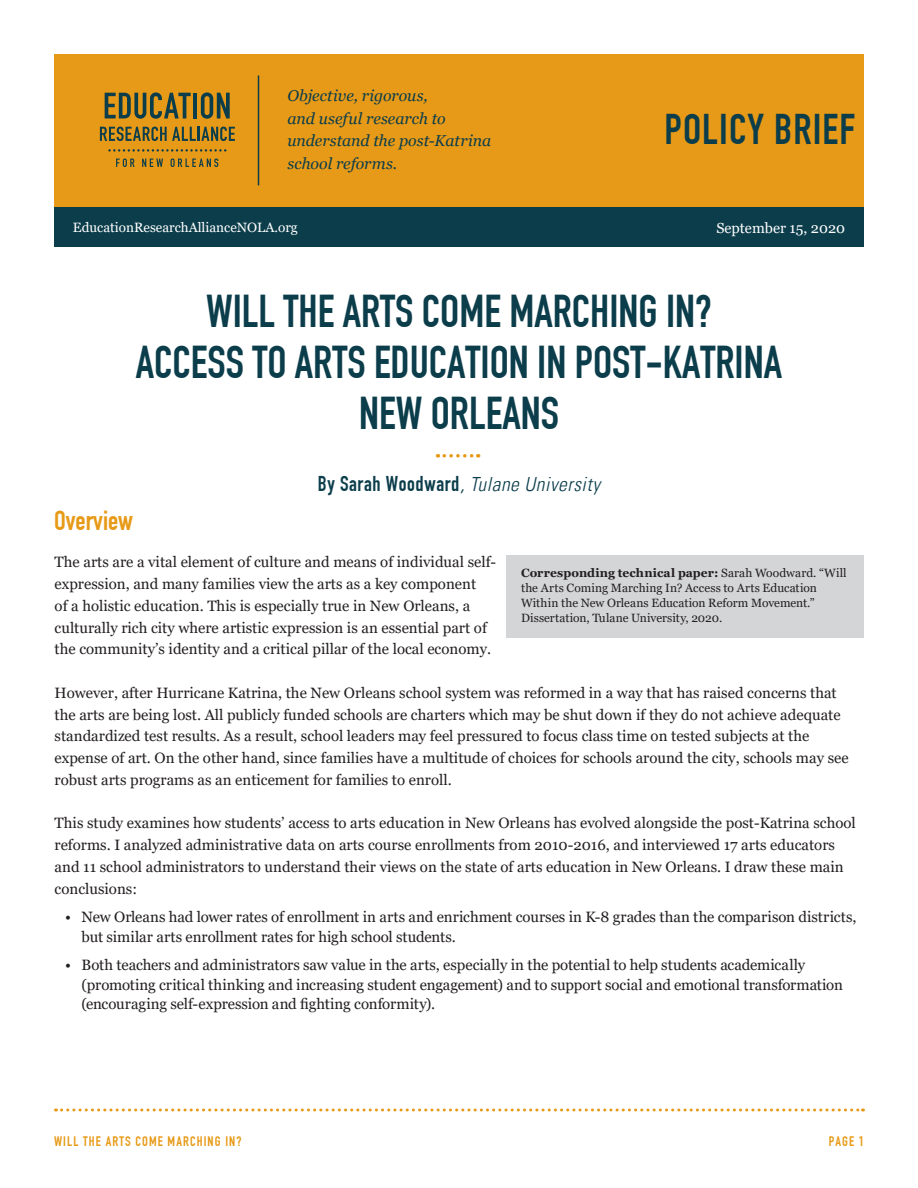
<style>
.page{position:relative;width:918px;height:1188px;background:#fff}
.page>*{position:absolute;margin:0;border:0;box-sizing:border-box;transform-origin:0 0}
.Brief_Title{font:45px/51px "DIN Engschrift";color:#0b3d4b;text-align:center}
.t1{font:42px "DIN Engschrift";letter-spacing:.025em;color:#0b3d4b}
.Body_Heading_2{font:27px "DIN Engschrift";color:#e79a17}
.Authors_Name__Title{font:italic 300 condensed 19.5px "Univers LT";letter-spacing:.03em;color:#0b3d4b}
.t2{font:italic 15.75px "Georgia";color:#0b3d4b}
.t3{font:15px/21.8px "Georgia";color:#231f20}
.Masthead_URL___Date{font:14.55px "Georgia";color:#fff}
.Masthead_URL___Date-2{font:13.5px "Georgia";color:#fff}
.t4{font:13.5px "DIN Engschrift";letter-spacing:.08em;color:#e79a17}
.Box_Body{font:12px/15px "Georgia";letter-spacing:.005em;color:#231f20}
.s1{font-family:"DIN Engschrift";font-weight:400;font-style:normal;font-stretch:normal;font-size:21px}
.s2{font-size:21px}
.s3{font-weight:700}
</style>
<div class="page">
<svg style="left:56px;top:1108px;width:807px;height:4px"></svg>
<svg style="left:444px;top:454px;width:35px;height:4px"></svg>
<div style="left:54px;top:54px;width:810px;height:153px;background:#e79a17"></div>
<svg style="left:105px;top:92px;width:86px;height:27px"></svg>
<hr style="left:194px;top:93px;width:3px;height:25px;background:#0b3d4b">
<svg style="left:201px;top:92px;width:29px;height:27px"></svg>
<svg style="left:100px;top:127px;width:135px;height:14px"></svg>
<svg style="left:116px;top:158px;width:19px;height:9px"></svg>
<svg style="left:142px;top:159px;width:21px;height:8px"></svg>
<svg style="left:171px;top:158px;width:47px;height:9px"></svg>
<svg style="left:108px;top:149px;width:118px;height:3px"></svg>
<div style="left:54px;top:207px;width:810px;height:40px;background:#0b3d4b"></div>
<hr style="left:258px;top:76px;width:1px;height:109px;background:#0b3d4b">
<div style="left:506px;top:556px;width:358px;height:82px;background:#d4d5d7"></div>
<p class="t2" style="left:287px;top:86px;width:142px">Objective, rigorous,</p>
<p class="t2" style="left:287px;top:108px;width:160px">and useful research to</p>
<p class="t2" style="left:287px;top:131px;width:205px">understand the post-Katrina</p>
<p class="t2" style="left:287px;top:153px;width:111px">school reforms.</p>
<p class="t1" style="left:665px;top:105px;width:192px">POLICY BRIEF</p>
<p class="Masthead_URL___Date-2" style="left:73px;top:219px;width:226px">EducationResearchAllianceNOLA.org</p>
<p class="Masthead_URL___Date" style="left:716px;top:219px;width:130px">September 15, 2020</p>
<p class="Brief_Title" style="left:136px;top:285px;width:648px">WILL THE ARTS COME MARCHING IN?<br>ACCESS TO ARTS EDUCATION IN POST-KATRINA<br>NEW ORLEANS</p>
<p class="Body_Heading_2" style="left:54px;top:505px;width:80px">Overview</p>
<p class="Authors_Name__Title" style="left:318px;top:472px;width:284px"><span class="s1">By Sarah Woodward</span><span class="s2">,</span> Tulane University</p>
<p class="t3" style="left:55px;top:552px;width:443px">The arts are a vital element of culture and means of individual self&shy;expression, and many families view the arts as a key component<br>of a holistic education. This is especially true in New Orleans, a culturally rich city where artistic expression is an essential part of the community’s identity and a critical pillar of the local economy.</p>
<p class="t3" style="left:55px;top:682px;width:796px">However, after Hurricane Katrina, the New Orleans school system was reformed in a way that has raised concerns that the arts are being lost. All publicly funded schools are charters which may be shut down if they do not achieve adequate standardized test results. As a result, school leaders may feel pressured to focus class time on tested subjects at the expense of art. On the other hand, since families have a multitude of choices for schools around the city, schools may see robust arts programs as an enticement for families to enroll.</p>
<p class="t3" style="left:55px;top:813px;width:803px">This study examines how students’ access to arts education in New Orleans has evolved alongside the post-Katrina school reforms. I analyzed administrative data on arts course enrollments from 2010-2016, and interviewed 17 arts educators and 11 school administrators to understand their views on the state of arts education in New Orleans. I draw these main conclusions:</p>
<p class="t3" style="left:82px;top:908px;width:776px;line-height:19.5px;text-indent:-16px">• New Orleans had lower rates of enrollment in arts and enrichment courses in K-8 grades than the comparison districts, but similar arts enrollment rates for high school students.</p>
<p class="t3" style="left:82px;top:956px;width:763px;line-height:19.5px;text-indent:-16px">• Both teachers and administrators saw value in the arts, especially in the potential to help students academically (promoting critical thinking and increasing student engagement) and to support social and emotional transformation (encouraging self-expression and fighting conformity).</p>
<p class="Box_Body" style="left:521px;top:565px;width:327px"><span class="s3">Corresponding technical paper:</span> Sarah Woodward. “Will the Arts Coming Marching In? Access to Arts Education Within the New Orleans Education Reform Movement.” Dissertation, Tulane University, 2020.</p>
<p class="t4" style="left:54px;top:1133px;width:189px">WILL THE ARTS COME MARCHING IN?</p>
<p class="t4" style="left:829px;top:1133px;width:37px">PAGE 1</p>
</div>
